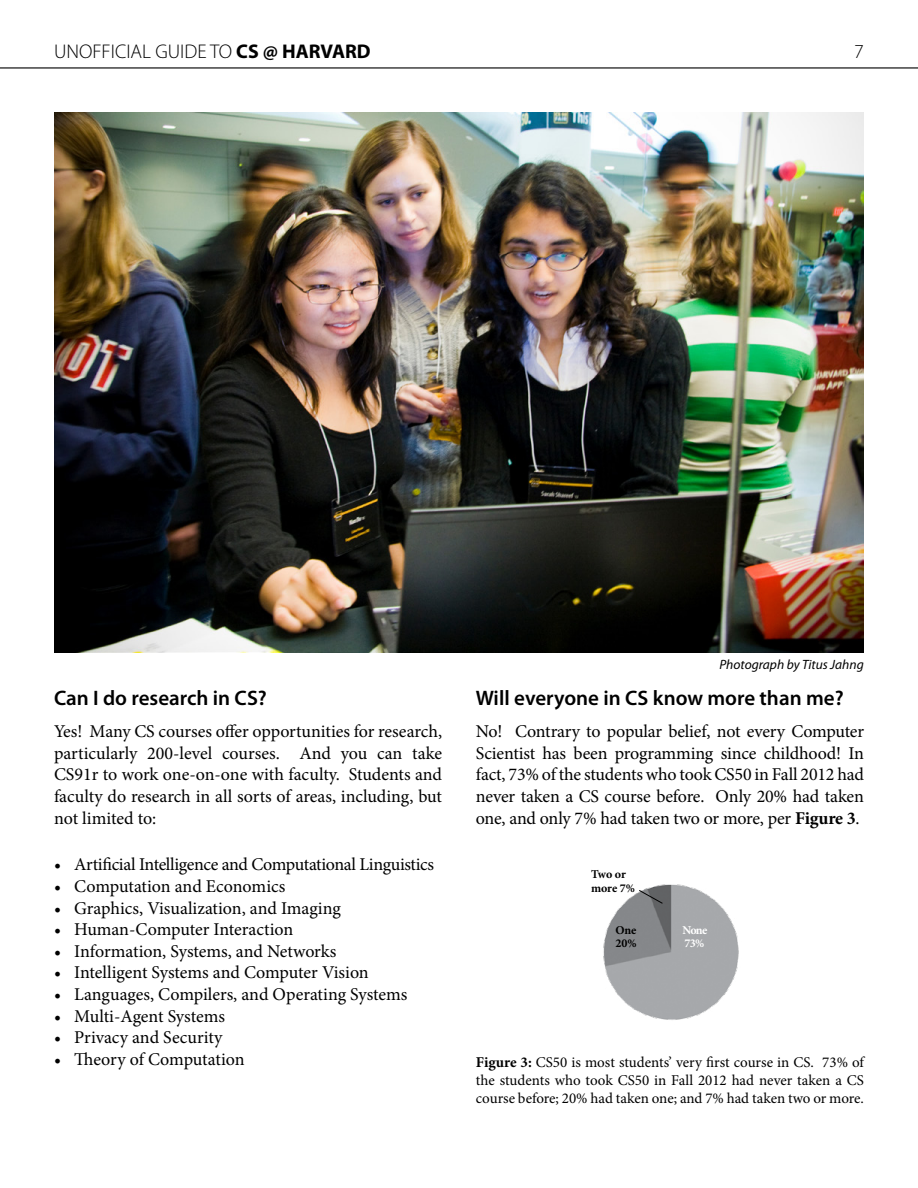
<style>
.page{position:relative;width:918px;height:1188px;background:#fff}
.page>*{position:absolute;margin:0;border:0;box-sizing:border-box;transform-origin:0 0}
.t1{font:600 21px "Myriad Pro";color:#000}
.t2{font:300 19.95px "Myriad Pro";color:#000}
.t3{font:18px/21.6px "Minion Pro";letter-spacing:-.01em;color:#000;text-align:justify}
.t4{font:15px/18px "Minion Pro";color:#000;text-align:justify}
.t5{font:italic 13.5px "Myriad Pro";color:#000}
.t6{font:700 12px/13.5px "Minion Pro";letter-spacing:-.005em;color:#000}
.t7{font:700 12px/13.5px "Minion Pro";letter-spacing:-.065em;color:#fff}
.s1{font-weight:700}
</style>
<div class="page">
<img style="left:603px;top:884px;width:136px;height:136px">
<hr style="left:0;top:67px;width:918px;height:2px;background:#000">
<img style="left:54px;top:112px;width:810px;height:540px">
<svg style="left:638px;top:889px;width:25px;height:15px"></svg>
<p class="t2" style="left:54px;top:41px;width:318px">UNOFFICIAL GUIDE TO <span class="s1">CS @ HARVARD</span></p>
<p class="t2" style="left:854px;top:41px;width:11px">7</p>
<p class="t1" style="left:54px;top:686px;width:214px">Can I do research in CS?</p>
<p class="t3" style="left:54px;top:721px;width:390px">Yes! Many CS courses offer opportunities for research, particularly 200-level courses. And you can take CS91r to work one-on-one with faculty. Students and faculty do research in all sorts of areas, including, but not limited to:</p>
<p class="t3" style="left:54px;top:854px;width:382px">• Artificial Intelligence and Computational Linguistics</p>
<p class="t3" style="left:54px;top:876px;width:233px">• Computation and Economics</p>
<p class="t3" style="left:54px;top:897px;width:288px">• Graphics, Visualization, and Imaging</p>
<p class="t3" style="left:54px;top:919px;width:241px">• Human-Computer Interaction</p>
<p class="t3" style="left:54px;top:940px;width:284px">• Information, Systems, and Networks</p>
<p class="t3" style="left:54px;top:962px;width:316px">• Intelligent Systems and Computer Vision</p>
<p class="t3" style="left:54px;top:984px;width:355px">• Languages, Compilers, and Operating Systems</p>
<p class="t3" style="left:54px;top:1005px;width:172px">• Multi-Agent Systems</p>
<p class="t3" style="left:54px;top:1027px;width:170px">• Privacy and Security</p>
<p class="t3" style="left:54px;top:1048px;width:192px">• Theory of Computation</p>
<p class="t5" style="left:719px;top:657px;width:146px">Photograph by Titus Jahng</p>
<p class="t1" style="left:476px;top:686px;width:369px">Will everyone in CS know more than me?</p>
<p class="t3" style="left:476px;top:721px;width:390px">No! Contrary to popular belief, not every Computer Scientist has been programming since childhood! In fact, 73% of the students who took CS50 in Fall 2012 had never taken a CS course before. Only 20% had taken one, and only 7% had taken two or more, per <span class="s1">Figure 3</span>.</p>
<p class="t6" style="left:591px;top:867px;width:46px">Two or more 7%</p>
<p class="t6" style="left:615px;top:923px;width:23px">One<br>20%</p>
<p class="t7" style="left:683px;top:923px;width:26px">None<br>73%</p>
<p class="t4" style="left:476px;top:1053px;width:390px"><span class="s1">Figure 3:</span> CS50 is most students’ very first course in CS. 73% of the students who took CS50 in Fall 2012 had never taken a CS course before; 20% had taken one; and 7% had taken two or more.</p>
</div>
